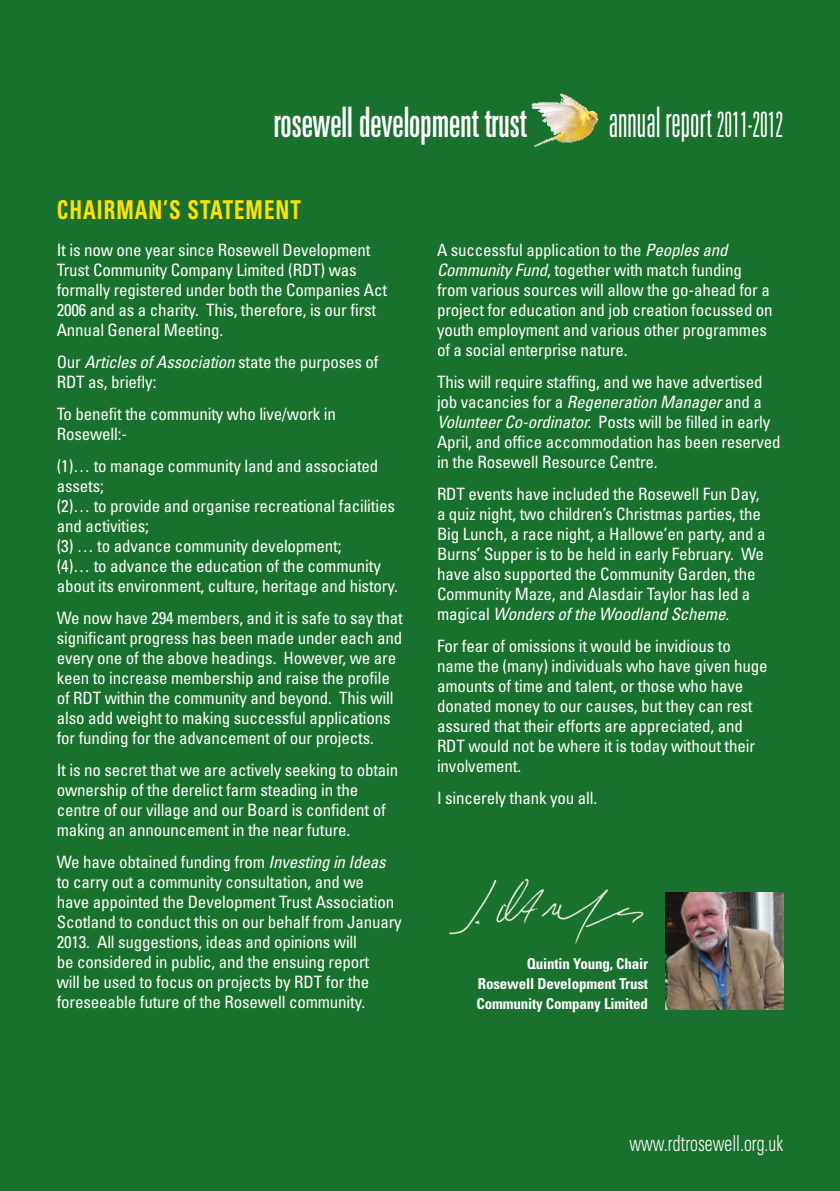
<style>
.page{position:relative;width:840px;height:1191px;background:#fff}
.page>*{position:absolute;margin:0;border:0;box-sizing:border-box;transform-origin:0 0}
.t1{font:ultra-condensed 42px "Univers";color:#fff;scale:.8 1}
.t2{font:300 ultra-condensed 42px "Univers";color:#fff;scale:.8 1}
.t3{font:700 condensed 26px "Univers";letter-spacing:.05em;color:#ffe101;scale:.8 1}
.t4{font:300 condensed 22px "Univers";color:#fff;scale:.8 1}
.t5{font:condensed 17px/20px "Univers";letter-spacing:-.01em;color:#fff}
.t6{font:700 condensed 15px/20px "Univers";letter-spacing:-.01em;color:#fff;text-align:justify}
.s1{font-size:35px}
.s2{font-style:italic}
</style>
<div class="page">
<div style="left:0;top:0;width:839px;height:1191px;background:#18712c"></div>
<img style="left:531px;top:93px;width:68px;height:55px">
<img style="left:449px;top:878px;width:195px;height:66px">
<img style="left:665px;top:892px;width:117px;height:117px">
<p class="t1" style="left:273px;top:98px;width:317px">rosewell development trust</p>
<p class="t2" style="left:608px;top:100px;width:219px">annual report <span class="s1">2011-2012</span></p>
<p class="t3" style="left:57px;top:193px;width:306px">CHAIRMAN’S STATEMENT</p>
<p class="t5" style="left:57px;top:239px;width:332px">It is now one year since Rosewell Development Trust Community Company Limited (RDT) was formally registered under both the Companies Act 2006 and as a charity. This, therefore, is our first Annual General Meeting.</p>
<p class="t5" style="left:57px;top:351px;width:323px">Our <span class="s2">Articles of Association</span> state the purposes of<br>RDT as, briefly:</p>
<p class="t5" style="left:57px;top:403px;width:280px">To benefit the community who live/work in<br>Rosewell:-</p>
<p class="t5" style="left:57px;top:455px;width:323px">(1)… to manage community land and associated assets;</p>
<p class="t5" style="left:57px;top:495px;width:339px">(2)… to provide and organise recreational facilities and activities;</p>
<p class="t5" style="left:57px;top:535px;width:286px">(3) … to advance community development;</p>
<p class="t5" style="left:57px;top:555px;width:342px">(4)… to advance the education of the community about its environment, culture, heritage and history.</p>
<p class="t5" style="left:57px;top:607px;width:347px">We now have 294 members, and it is safe to say that significant progress has been made under each and every one of the above headings. However, we are keen to increase membership and raise the profile of RDT within the community and beyond. This will also add weight to making successful applications for funding for the advancement of our projects.</p>
<p class="t5" style="left:57px;top:759px;width:343px">It is no secret that we are actively seeking to obtain ownership of the derelict farm steading in the centre of our village and our Board is confident of making an announcement in the near future.</p>
<p class="t5" style="left:57px;top:851px;width:346px">We have obtained funding from <span class="s2">Investing in Ideas </span>to carry out a community consultation, and we<br>have appointed the Development Trust Association Scotland to conduct this on our behalf from January 2013. All suggestions, ideas and opinions will<br>be considered in public, and the ensuing report<br>will be used to focus on projects by RDT for the foreseeable future of the Rosewell community.</p>
<p class="t5" style="left:437px;top:239px;width:337px">A successful application to the <span class="s2">Peoples and Community Fund</span>, together with match funding from various sources will allow the go-ahead for a project for education and job creation focussed on youth employment and various other programmes of a social enterprise nature.</p>
<p class="t5" style="left:437px;top:371px;width:345px">This will require staffing, and we have advertised job vacancies for a <span class="s2">Regeneration Manager</span> and a <span class="s2">Volunteer Co-ordinator.</span> Posts will be filled in early April, and office accommodation has been reserved in the Rosewell Resource Centre.</p>
<p class="t5" style="left:437px;top:483px;width:330px">RDT events have included the Rosewell Fun Day, a quiz night, two children’s Christmas parties, the Big Lunch, a race night, a Hallowe’en party, and a Burns’ Supper is to be held in early February. We have also supported the Community Garden, the Community Maze, and Alasdair Taylor has led a magical <span class="s2">Wonders of the Woodland Scheme</span>.</p>
<p class="t5" style="left:437px;top:635px;width:332px">For fear of omissions it would be invidious to name the (many) individuals who have given huge amounts of time and talent, or those who have donated money to our causes, but they can rest assured that their efforts are appreciated, and RDT would not be where it is today without their involvement.</p>
<p class="t5" style="left:437px;top:787px;width:162px">I sincerely thank you all.</p>
<p class="t6" style="left:476px;top:953px;width:173px;text-indent:50px">Quintin Young, Chair Rosewell Development Trust Community Company Limited</p>
<p class="t4" style="left:629px;top:1130px;width:193px">www.rdtrosewell.org.uk</p>
</div>
